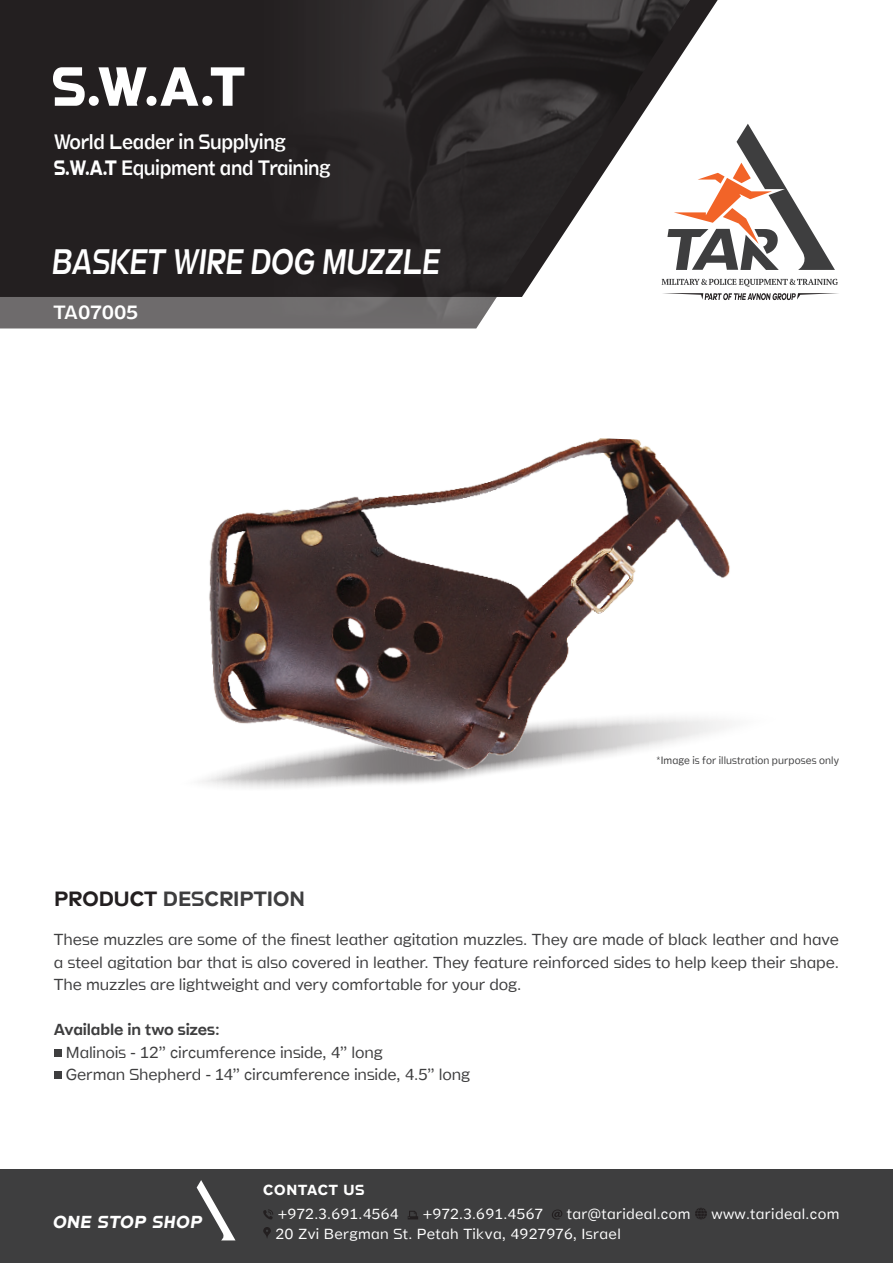
<style>
.page{position:relative;width:893px;height:1263px;background:#fff}
.page>*{position:absolute;margin:0;border:0;box-sizing:border-box;transform-origin:0 0}
.t1{font:800 55.5px "Stamen";color:#fff}
.t2{font:italic 300 36px "Stamen";color:#fff;scale:.8 1}
.t3{font:300 21.15px/25.5px "Stamen";letter-spacing:-.02em;color:#fff;scale:.89 1}
.t4{font:21px "Stamen";color:#3e3e3f}
.t5{font:300 19.5px "Stamen";color:#fff}
.t6{font:italic 700 17.7px "Stamen";letter-spacing:.05em;color:#fff}
.t7{font:200 16.2px/22.5px "Stamen";letter-spacing:-.01em;color:#3e3e3f;text-align:justify}
.t8{font:16.2px "Stamen";letter-spacing:-.01em;color:#3e3e3f}
.t9{font:200 14.85px/19.5px "Stamen";letter-spacing:.02em;color:#fff}
.t10{font:700 14.85px "Stamen";letter-spacing:.05em;color:#fff}
.t11{font:200 10.8px "Stamen";letter-spacing:.01em;color:#3e3e3f;scale:.94 1}
.s1{font-weight:700}
.s2{color:#231f20}
</style>
<div class="page">
<div style="left:0;top:1170px;width:893px;height:93px;background:#3e3e3f"></div>
<svg style="left:263px;top:1209px;width:10px;height:10px"></svg>
<svg style="left:408px;top:1211px;width:10px;height:8px"></svg>
<svg style="left:552px;top:1209px;width:10px;height:10px"></svg>
<svg style="left:695px;top:1208px;width:12px;height:11px"></svg>
<svg style="left:263px;top:1227px;width:8px;height:11px"></svg>
<svg style="left:197px;top:1180px;width:38px;height:60px"></svg>
<svg style="left:0;top:0;width:698px;height:328px;background:#2b2728"></svg>
<img style="left:247px;top:0;width:446px;height:328px">
<svg style="left:662px;top:279px;width:176px;height:8px"></svg>
<svg style="left:667px;top:124px;width:168px;height:146px"></svg>
<svg style="left:662px;top:293px;width:177px;height:7px"></svg>
<img style="left:201px;top:438px;width:529px;height:350px">
<div style="left:54px;top:1049px;width:8px;height:8px;background:#3e3e3f"></div>
<div style="left:54px;top:1071px;width:8px;height:8px;background:#3e3e3f"></div>
<h1 class="t1" style="left:53px;top:43px;width:193px">W.S A. T.</h1>
<h3 class="t3" style="left:54px;top:129px;width:312px">World Leader in Supplying<br><span class="s1">W.S T .A.</span> Equipment and Training</h3>
<h2 class="t2" style="left:53px;top:233px;width:486px">BASKET WIRE DOG MUZZLE</h2>
<p class="t5" style="left:54px;top:297px;width:86px">TA07005</p>
<p class="t4" style="left:54px;top:882px;width:253px"><span class="s2">PRODUCT</span> DESCRIPTION</p>
<p class="t11" style="left:656px;top:753px;width:196px">*Image is for illustration purposes only</p>
<p class="t7" style="left:54px;top:929px;width:786px">These muzzles are some of the finest leather agitation muzzles. They are made of black leather and have a steel agitation bar that is also covered in leather. They feature reinforced sides to help keep their shape.<br>The muzzles are lightweight and very comfortable for your dog.</p>
<p class="t8" style="left:54px;top:1017px;width:167px">Available in two sizes:</p>
<p class="t7" style="left:66px;top:1041px;width:406px">Malinois - 12” circumference inside 4, ” long<br>German Shepherd - 14” circumference inside, 4.5” long</p>
<p class="t6" style="left:53px;top:1210px;width:150px">ONE STOP SHOP</p>
<p class="t10" style="left:263px;top:1178px;width:102px">CONTACT US</p>
<p class="t9" style="left:567px;top:1205px;width:125px">tar@tarideal.com</p>
<p class="t9" style="left:275px;top:1205px;width:347px">+972.3.691.4564<br>20 Zvi Bergman St. Petah Tikva, 4927976, Israel</p>
<p class="t9" style="left:423px;top:1205px;width:122px">+972.3.691.4567</p>
<p class="t9" style="left:711px;top:1205px;width:129px">www.tarideal.com</p>
</div>
